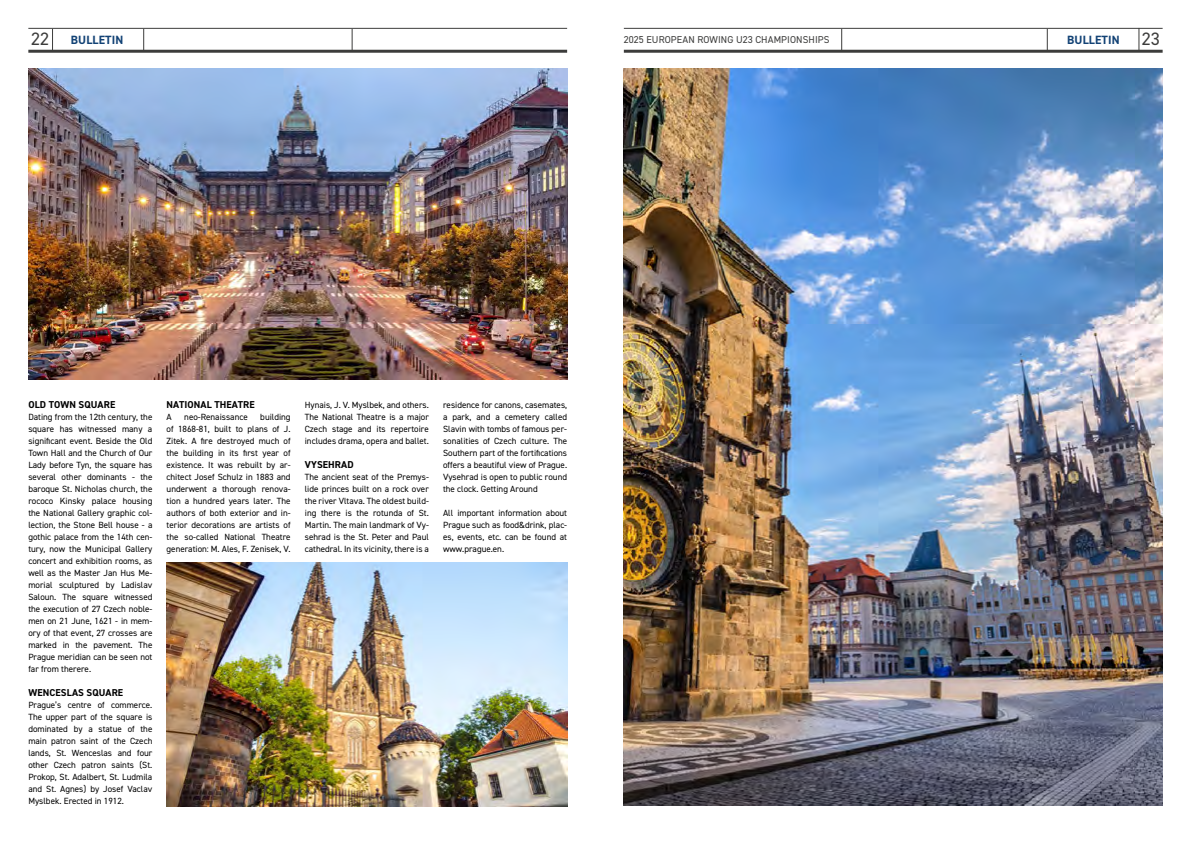
<style>
.page{position:relative;width:1191px;height:842px;background:#fff}
.page>*{position:absolute;margin:0;border:0;box-sizing:border-box;transform-origin:0 0}
.t1{font:700 12px "DIN2014";letter-spacing:.01em;color:#124275}
.t2{font:700 10px "DIN2014";letter-spacing:.01em;color:#000}
.t3{font:10px "DIN2014";letter-spacing:.01em;color:#3c3c3b}
.t4{font:9px/12px "DIN2014";color:#000;text-align:justify}
.s1{font-weight:400;font-size:18px;color:#3c3c3b}
</style>
<div class="page">
<img style="left:28px;top:68px;width:539px;height:312px">
<img style="left:167px;top:563px;width:400px;height:243px">
<img style="left:624px;top:68px;width:538px;height:737px">
<hr style="left:28px;top:28px;width:539px;height:1px;background:#3c3c3b">
<hr style="left:624px;top:28px;width:538px;height:1px;background:#3c3c3b">
<svg style="left:52px;top:29px;width:1px;height:21px"></svg>
<svg style="left:1046px;top:29px;width:1px;height:21px"></svg>
<svg style="left:143px;top:29px;width:1px;height:21px"></svg>
<svg style="left:1138px;top:28px;width:1px;height:22px"></svg>
<hr style="left:28px;top:50px;width:539px;height:3px;background:#3c3c3b">
<svg style="left:351px;top:29px;width:1px;height:21px"></svg>
<hr style="left:624px;top:50px;width:538px;height:3px;background:#3c3c3b">
<svg style="left:841px;top:29px;width:1px;height:21px"></svg>
<h1 class="t1" style="left:31px;top:32px;width:94px"><span class="s1">22</span> BULLETIN</h1>
<p class="t3" style="left:624px;top:33px;width:207px">2025 EUROPEAN ROWING U23 CHAMPIONSHIPS</p>
<h1 class="t1" style="left:1067px;top:32px;width:94px">BULLETIN <span class="s1">23</span></h1>
<p class="t2" style="left:28px;top:398px;width:88px">OLD TOWN SQUARE</p>
<p class="t4" style="left:28px;top:411px;width:126px">Dating from the 12th century, the square has witnessed many a significant event. Beside the Old Town Hall and the Church of Our Lady before Tyn, the square has several other dominants - the baroque St. Nicholas church, the rococo Kinsky palace housing the National Gallery graphic col&shy;lection, the Stone Bell house - a gothic palace from the 14th cen&shy;tury, now the Municipal Gallery concert and exhibition rooms, as well as the Master Jan Hus Me&shy;morial sculptured by Ladislav Saloun. The square witnessed the execution of 27 Czech noble&shy;men on 21 June, 1621 - in mem&shy;ory of that event, 27 crosses are marked in the pavement. The Prague meridian can be seen not far from therere.</p>
<p class="t2" style="left:28px;top:686px;width:96px">WENCESLAS SQUARE</p>
<p class="t4" style="left:28px;top:699px;width:126px">Prague’s centre of commerce.<br>The upper part of the square is dominated by a statue of the main patron saint of the Czech lands, St. Wenceslas and four other Czech patron saints (St.<br>Prokop, St. Adalbert, St. Ludmila and St. Agnes) by Josef Vaclav Myslbek. Erected in 1912.</p>
<p class="t2" style="left:167px;top:398px;width:90px">NATIONAL THEATRE</p>
<p class="t4" style="left:167px;top:411px;width:7px">A</p>
<p class="t4" style="left:184px;top:411px;width:65px">neo-Renaissance</p>
<p class="t4" style="left:167px;top:411px;width:126px;text-indent:94px">building of 1868-81, built to plans of J.<br>Zitek. A fire destroyed much of the building in its first year of existence. It was rebuilt by ar&shy;chitect Josef Schulz in 1883 and underwent a thorough renova&shy;tion a hundred years later. The authors of both exterior and in&shy;terior decorations are artists of the so-called National Theatre generation: M. Ales, F. Zenisek, V.</p>
<p class="t4" style="left:305px;top:399px;width:126px">Hynais, J. V. Myslbek, and others.<br>The National Theatre is a major Czech stage and its repertoire includes drama, opera and ballet.</p>
<p class="t2" style="left:305px;top:458px;width:50px">VYSEHRAD</p>
<p class="t4" style="left:305px;top:471px;width:126px">The ancient seat of the Premys&shy;lide princes built on a rock over the river Vltava. The oldest build&shy;ing there is the rotunda of St.<br>Martin. The main landmark of Vy&shy;sehrad is the St. Peter and Paul cathedral. In its vicinity, there is a</p>
<p class="t4" style="left:443px;top:399px;width:126px">residence for canons, casemates, a park, and a cemetery called Slavin with tombs of famous per&shy;sonalities of Czech culture. The Southern part of the fortifications offers a beautiful view of Prague.<br>Vysehrad is open to public round the clock. Getting Around</p>
<p class="t4" style="left:443px;top:507px;width:126px">All important information about Prague such as food&amp;drink, plac&shy;es, events, etc. can be found at www.prague.en.</p>
</div>
